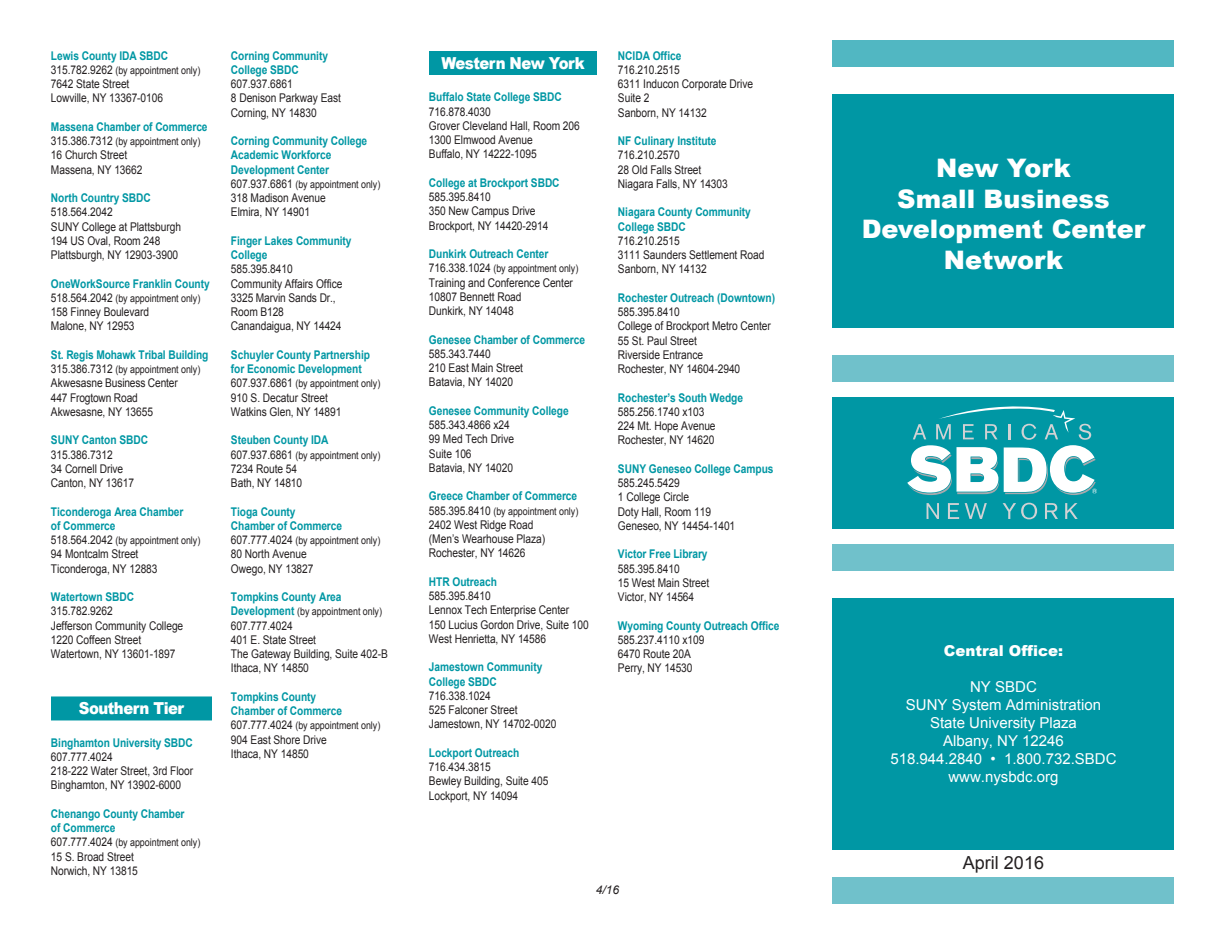
<style>
.page{position:relative;width:1215px;height:945px;background:#fff}
.page>*{position:absolute;margin:0;border:0;box-sizing:border-box;transform-origin:0 0}
.t1{font:900 25.5px/30.6px "Arial";color:#fff;text-align:center}
.t2{font:18px "Arial";color:#231f20}
.t3{font:900 16.5px "Arial";letter-spacing:-.035em;color:#fff;scale:.9 1}
.t4{font:15px/18px "Arial";color:#fff;text-align:center}
.t5{font:900 15px "Arial";color:#fff}
.t6{font:12px/14.2px "Arial";letter-spacing:-.005em;color:#231f20;scale:.85 1}
.t7{font:700 12px/14.2px "Arial";letter-spacing:-.005em;color:#0097a4;scale:.85 1}
.t8{font:italic 12px "Arial";color:#231f20}
.t9{font:10.5px "Arial";letter-spacing:-.005em;color:#231f20;scale:.85 1}
.s1{font-size:12px}
.s2{font-weight:700;font-size:12px;color:#0097a4}
</style>
<div class="page">
<div style="left:832px;top:598px;width:342px;height:252px;background:#0097a4"></div>
<div style="left:832px;top:94px;width:342px;height:234px;background:#0097a4"></div>
<div style="left:51px;top:696px;width:161px;height:24px;background:#0097a4"></div>
<div style="left:429px;top:51px;width:168px;height:24px;background:#0097a4"></div>
<div style="left:832px;top:544px;width:342px;height:28px;background:#70c1cb"></div>
<div style="left:832px;top:356px;width:342px;height:26px;background:#70c1cb"></div>
<div style="left:832px;top:40px;width:342px;height:28px;background:#51b7c2"></div>
<div style="left:832px;top:878px;width:342px;height:26px;background:#70c1cb"></div>
<div style="left:832px;top:397px;width:342px;height:132px;background:#0097a4"></div>
<svg style="left:907px;top:406px;width:190px;height:89px"></svg>
<svg style="left:927px;top:503px;width:12px;height:16px"></svg>
<svg style="left:948px;top:503px;width:11px;height:16px"></svg>
<svg style="left:965px;top:503px;width:22px;height:16px"></svg>
<svg style="left:1003px;top:503px;width:34px;height:16px"></svg>
<svg style="left:1045px;top:503px;width:13px;height:16px"></svg>
<svg style="left:1065px;top:503px;width:13px;height:16px"></svg>
<p class="t7" style="left:51px;top:48px;width:140px">Lewis County IDA SBDC</p>
<p class="t9" style="left:51px;top:64px;width:177px"><span class="s1">315.782.9262</span> (by appointment only)</p>
<p class="t6" style="left:51px;top:77px;width:133px">7642 State Street<br>Lowville, NY 13367-0106</p>
<p class="t7" style="left:51px;top:120px;width:186px">Massena Chamber of Commerce</p>
<p class="t9" style="left:51px;top:136px;width:177px"><span class="s1">315.386.7312</span> (by appointment only)</p>
<p class="t6" style="left:51px;top:148px;width:109px">16 Church Street<br>Massena, NY 13662</p>
<p class="t7" style="left:51px;top:191px;width:119px">North Country SBDC</p>
<p class="t6" style="left:51px;top:205px;width:155px">518.564.2042<br>SUNY College at Plattsburgh<br>194 US Oval, Room 248<br>Plattsburgh, NY 12903-3900</p>
<p class="t7" style="left:51px;top:276px;width:188px">OneWorkSource Franklin County</p>
<p class="t9" style="left:51px;top:292px;width:177px"><span class="s1">518.564.2042</span> (by appointment only)</p>
<p class="t6" style="left:51px;top:305px;width:117px">158 Finney Boulevard<br>Malone, NY 12953</p>
<p class="t7" style="left:51px;top:348px;width:187px">St. Regis Mohawk Tribal Building</p>
<p class="t9" style="left:51px;top:364px;width:177px"><span class="s1">315.386.7312</span> (by appointment only)</p>
<p class="t6" style="left:51px;top:376px;width:151px">Akwesasne Business Center<br>447 Frogtown Road<br>Akwesasne, NY 13655</p>
<p class="t7" style="left:51px;top:433px;width:116px">SUNY Canton SBDC</p>
<p class="t6" style="left:51px;top:447px;width:99px">315.386.7312<br>34 Cornell Drive<br>Canton, NY 13617</p>
<p class="t7" style="left:51px;top:504px;width:157px">Ticonderoga Area Chamber of Commerce</p>
<p class="t9" style="left:51px;top:535px;width:177px"><span class="s1">518.564.2042</span> (by appointment only)</p>
<p class="t6" style="left:51px;top:547px;width:127px">94 Montcalm Street<br>Ticonderoga, NY 12883</p>
<p class="t7" style="left:51px;top:590px;width:99px">Watertown SBDC</p>
<p class="t6" style="left:51px;top:604px;width:157px">315.782.9262<br>Jefferson Community College<br>1220 Coffeen Street<br>Watertown, NY 13601-1897</p>
<h3 class="t3" style="left:79px;top:696px;width:119px">Southern Tier</h3>
<p class="t7" style="left:51px;top:735px;width:169px">Binghamton University SBDC</p>
<p class="t6" style="left:51px;top:750px;width:169px">607.777.4024<br>218-222 Water Street, 3rd Floor<br>Binghamton, NY 13902-6000</p>
<p class="t7" style="left:51px;top:807px;width:159px">Chenango County Chamber of Commerce</p>
<p class="t9" style="left:51px;top:837px;width:177px"><span class="s1">607.777.4024</span> (by appointment only)</p>
<p class="t6" style="left:51px;top:849px;width:104px">15 S. Broad Street<br>Norwich, NY 13815</p>
<p class="t7" style="left:231px;top:48px;width:116px">Corning Community<br>College SBDC</p>
<p class="t6" style="left:231px;top:77px;width:131px">607.937.6861<br>8 Denison Parkway East<br>Corning, NY 14830</p>
<p class="t7" style="left:231px;top:134px;width:162px">Corning Community College<br>Academic Workforce<br>Development Center</p>
<p class="t9" style="left:231px;top:178px;width:177px"><span class="s1">607.937.6861</span> (by appointment only)</p>
<p class="t6" style="left:231px;top:191px;width:113px">318 Madison Avenue<br>Elmira, NY 14901</p>
<p class="t7" style="left:231px;top:234px;width:143px">Finger Lakes Community<br>College</p>
<p class="t6" style="left:231px;top:262px;width:133px">585.395.8410<br>Community Affairs Office<br>3325 Marvin Sands Dr.,<br>Room B128<br>Canandaigua, NY 14424</p>
<p class="t7" style="left:231px;top:348px;width:165px">Schuyler County Partnership for Economic Development</p>
<p class="t9" style="left:231px;top:378px;width:177px"><span class="s1">607.937.6861</span> (by appointment only)</p>
<p class="t6" style="left:231px;top:390px;width:131px">910 S. Decatur Street<br>Watkins Glen, NY 14891</p>
<p class="t7" style="left:231px;top:433px;width:116px">Steuben County IDA</p>
<p class="t9" style="left:231px;top:449px;width:177px"><span class="s1">607.937.6861</span> (by appointment only)</p>
<p class="t6" style="left:231px;top:462px;width:85px">7234 Route 54<br>Bath, NY 14810</p>
<p class="t7" style="left:231px;top:504px;width:132px">Tioga County<br>Chamber of Commerce</p>
<p class="t9" style="left:231px;top:535px;width:177px"><span class="s1">607.777.4024</span> (by appointment only)</p>
<p class="t6" style="left:231px;top:547px;width:99px">80 North Avenue<br>Owego, NY 13827</p>
<p class="t7" style="left:231px;top:590px;width:132px">Tompkins County Area</p>
<p class="t9" style="left:231px;top:606px;width:179px"><span class="s2">Development</span> (by appointment only)</p>
<p class="t6" style="left:231px;top:618px;width:186px">607.777.4024<br>401 E. State Street<br>The Gateway Building, Suite 402-B<br>Ithaca, NY 14850</p>
<p class="t7" style="left:231px;top:690px;width:132px">Tompkins County<br>Chamber of Commerce</p>
<p class="t9" style="left:231px;top:720px;width:177px"><span class="s1">607.777.4024</span> (by appointment only)</p>
<p class="t6" style="left:231px;top:732px;width:114px">904 East Shore Drive<br>Ithaca, NY 14850</p>
<h3 class="t3" style="left:441px;top:51px;width:161px">Western New York</h3>
<p class="t7" style="left:429px;top:90px;width:158px">Buffalo State College SBDC</p>
<p class="t6" style="left:429px;top:104px;width:179px">716.878.4030<br>Grover Cleveland Hall, Room 206<br>1300 Elmwood Avenue<br>Buffalo, NY 14222-1095</p>
<p class="t7" style="left:429px;top:175px;width:155px">College at Brockport SBDC</p>
<p class="t6" style="left:429px;top:190px;width:142px">585.395.8410<br>350 New Campus Drive<br>Brockport, NY 14420-2914</p>
<p class="t7" style="left:429px;top:247px;width:142px">Dunkirk Outreach Center</p>
<p class="t9" style="left:429px;top:263px;width:177px"><span class="s1">716.338.1024</span> (by appointment only)</p>
<p class="t6" style="left:429px;top:275px;width:171px">Training and Conference Center<br>10807 Bennett Road<br>Dunkirk, NY 14048</p>
<p class="t7" style="left:429px;top:332px;width:185px">Genesee Chamber of Commerce</p>
<p class="t6" style="left:429px;top:346px;width:112px">585.343.7440<br>210 East Main Street<br>Batavia, NY 14020</p>
<p class="t7" style="left:429px;top:403px;width:166px">Genesee Community College</p>
<p class="t6" style="left:429px;top:418px;width:102px">585.343.4866 x24<br>99 Med Tech Drive<br>Suite 106<br>Batavia, NY 14020</p>
<p class="t7" style="left:429px;top:489px;width:176px">Greece Chamber of Commerce</p>
<p class="t9" style="left:429px;top:505px;width:177px"><span class="s1">585.395.8410</span> (by appointment only)</p>
<p class="t6" style="left:429px;top:517px;width:138px">2402 West Ridge Road (Men’s Wearhouse Plaza)<br>Rochester, NY 14626</p>
<p class="t7" style="left:429px;top:574px;width:81px">HTR Outreach</p>
<p class="t6" style="left:429px;top:589px;width:189px">585.395.8410<br>Lennox Tech Enterprise Center<br>150 Lucius Gordon Drive, Suite 100<br>West Henrietta, NY 14586</p>
<p class="t7" style="left:429px;top:660px;width:135px">Jamestown Community<br>College SBDC</p>
<p class="t6" style="left:429px;top:688px;width:151px">716.338.1024<br>525 Falconer Street<br>Jamestown, NY 14702-0020</p>
<p class="t7" style="left:429px;top:745px;width:108px">Lockport Outreach</p>
<p class="t6" style="left:429px;top:760px;width:142px">716.434.3815<br>Bewley Building, Suite 405<br>Lockport, NY 14094</p>
<p class="t7" style="left:618px;top:48px;width:76px">NCIDA Office</p>
<p class="t6" style="left:618px;top:63px;width:160px">716.210.2515<br>6311 Inducon Corporate Drive<br>Suite 2<br>Sanborn, NY 14132</p>
<p class="t7" style="left:618px;top:134px;width:118px">NF Culinary Institute</p>
<p class="t6" style="left:618px;top:148px;width:131px">716.210.2570<br>28 Old Falls Street<br>Niagara Falls, NY 14303</p>
<p class="t7" style="left:618px;top:205px;width:158px">Niagara County Community<br>College SBDC</p>
<p class="t6" style="left:618px;top:234px;width:174px">716.210.2515<br>3111 Saunders Settlement Road<br>Sanborn, NY 14132</p>
<p class="t7" style="left:618px;top:291px;width:186px">Rochester Outreach (Downtown)</p>
<p class="t6" style="left:618px;top:305px;width:181px">585.395.8410<br>College of Brockport Metro Center<br>55 St. Paul Street<br>Riverside Entrance<br>Rochester, NY 14604-2940</p>
<p class="t7" style="left:618px;top:390px;width:149px">Rochester’s South Wedge</p>
<p class="t6" style="left:618px;top:405px;width:116px">585.256.1740 x103<br>224 Mt. Hope Avenue<br>Rochester, NY 14620</p>
<p class="t7" style="left:618px;top:462px;width:184px">SUNY Geneseo College Campus</p>
<p class="t6" style="left:618px;top:476px;width:140px">585.245.5429<br>1 College Circle<br>Doty Hall, Room 119<br>Geneseo, NY 14454-1401</p>
<p class="t7" style="left:618px;top:547px;width:107px">Victor Free Library</p>
<p class="t6" style="left:618px;top:561px;width:109px">585.395.8410<br>15 West Main Street<br>Victor, NY 14564</p>
<p class="t7" style="left:618px;top:618px;width:192px">Wyoming County Outreach Office</p>
<p class="t6" style="left:618px;top:633px;width:103px">585.237.4110 x109<br>6470 Route 20A<br>Perry, NY 14530</p>
<p class="t8" style="left:596px;top:883px;width:25px">4/16</p>
<h1 class="t1" style="left:862px;top:152px;width:285px">New York<br>Small Business<br>Development Center<br>Network</h1>
<p class="t5" style="left:944px;top:639px;width:121px">Central Office:</p>
<p class="t4" style="left:890px;top:678px;width:228px">NY SBDC<br>SUNY System Administration<br>State University Plaza<br>Albany, NY 12246<br>518.944.2840 • 1.800.732.SBDC www.nysbdc.org</p>
<h2 class="t2" style="left:963px;top:852px;width:83px">April 2016</h2>
</div>
